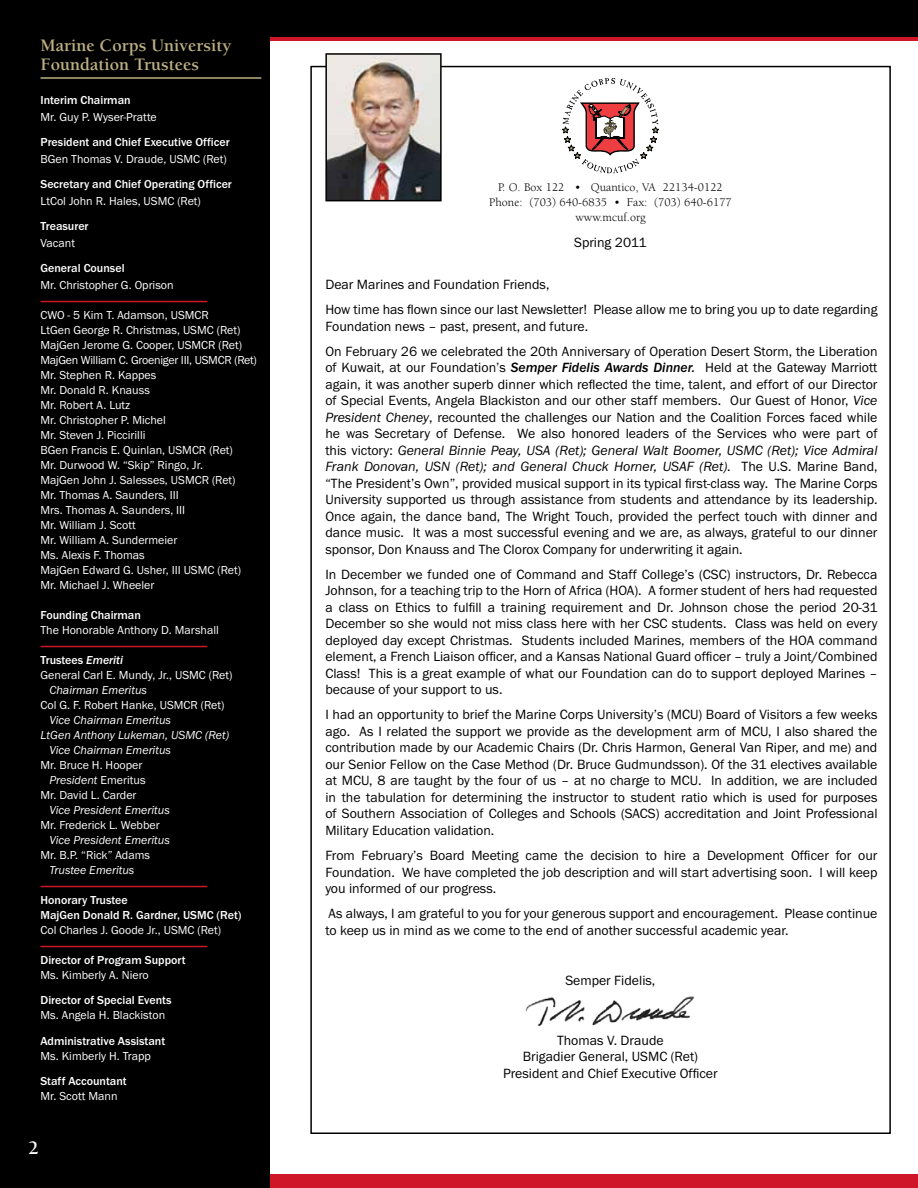
<style>
.page{position:relative;width:918px;height:1188px;background:#fff}
.page>*{position:absolute;margin:0;border:0;box-sizing:border-box;transform-origin:0 0}
.t1{font:700 19.5px "Berkeley";color:#fff}
.t2{font:700 18px/19.5px "Berkeley";color:#bcaf82}
.t3{font:13.8px/16.5px "Franklin Gothic";color:#000;text-align:justify}
.t4{font:12px/15px "Franklin Gothic";color:#fff}
.t5{font:700 12px/15px "Franklin Gothic";color:#fff}
.t6{font:italic 12px "Franklin Gothic";color:#fff}
.t7{font:12px/15px "Berkeley";color:#000;text-align:center}
.s1{font-weight:700}
.s2{font-weight:700;font-style:italic}
.s3{font-style:normal}
.s4{font-style:italic}
</style>
<div class="page">
<div style="left:0;top:0;width:918px;height:37px;background:#000"></div>
<hr style="left:0;top:37px;width:918px;height:3px;background:#ce1628">
<div style="left:0;top:0;width:270px;height:1188px;background:#000"></div>
<svg style="left:562px;top:78px;width:97px;height:95px"></svg>
<img style="left:328px;top:56px;width:111px;height:142px">
<div style="left:325px;top:53px;width:117px;height:148px;border:2px solid #000"></div>
<div style="left:270px;top:1174px;width:648px;height:14px;background:#ce1628"></div>
<img style="left:525px;top:996px;width:170px;height:31px">
<hr style="left:40px;top:77px;width:221px;height:2px;background:#bcaf82">
<hr style="left:40px;top:301px;width:167px;height:1px;background:#ce1628">
<hr style="left:40px;top:646px;width:167px;height:1px;background:#ce1628">
<hr style="left:40px;top:886px;width:167px;height:1px;background:#ce1628">
<hr style="left:40px;top:946px;width:167px;height:1px;background:#ce1628">
<h2 class="t2" style="left:40px;top:36px;width:192px">Marine Corps University<br>Foundation Trustees</h2>
<p class="t5" style="left:40px;top:93px;width:92px">Interim Chairman</p>
<p class="t4" style="left:40px;top:109px;width:118px">Mr. Guy P. Wyser-Pratte</p>
<p class="t5" style="left:40px;top:135px;width:191px">President and Chief Executive Officer</p>
<p class="t4" style="left:40px;top:151px;width:188px">BGen Thomas V. Draude, USMC (Ret)</p>
<p class="t5" style="left:40px;top:177px;width:193px">Secretary and Chief Operating Officer</p>
<p class="t4" style="left:40px;top:193px;width:162px">LtCol John R. Hales, USMC (Ret)</p>
<p class="t5" style="left:40px;top:219px;width:50px">Treasurer</p>
<p class="t4" style="left:40px;top:235px;width:36px">Vacant</p>
<p class="t5" style="left:40px;top:261px;width:86px">General Counsel</p>
<p class="t4" style="left:40px;top:277px;width:135px">Mr. Christopher G. Oprison</p>
<p class="t4" style="left:40px;top:307px;width:218px">CWO - 5 Kim T. Adamson, USMCR<br>LtGen George R. Christmas, USMC (Ret)<br>MajGen Jerome G. Cooper, USMCR (Ret)<br>MajGen William C. Groeniger III, USMCR (Ret)<br>Mr. Stephen R. Kappes<br>Mr. Donald R. Knauss<br>Mr. Robert A. Lutz<br>Mr. Christopher P. Michel<br>Mr. Steven J. Piccirilli<br>BGen Francis E. Quinlan, USMCR (Ret)<br>Mr. Durwood W. “Skip” Ringo, Jr.<br>MajGen John J. Salesses, USMCR (Ret)<br>Mr. Thomas A. Saunders, III<br>Mrs. Thomas A. Saunders, III<br>Mr. William J. Scott<br>Mr. William A. Sundermeier<br>Ms. Alexis F. Thomas<br>MajGen Edward G. Usher, III USMC (Ret)<br>Mr. Michael J. Wheeler</p>
<p class="t5" style="left:40px;top:607px;width:102px">Founding Chairman</p>
<p class="t4" style="left:40px;top:622px;width:180px">The Honorable Anthony D. Marshall</p>
<p class="t4" style="left:40px;top:652px;width:193px"><span class="s1">Trustees</span> <span class="s2">Emeriti<br></span>General Carl E. Mundy, Jr., USMC (Ret)</p>
<p class="t6" style="left:50px;top:683px;width:99px">Chairman Emeritus</p>
<p class="t4" style="left:40px;top:697px;width:185px">Col G. F. Robert Hanke, USMCR (Ret)</p>
<p class="t6" style="left:50px;top:713px;width:123px">Vice Chairman Emeritus</p>
<p class="t6" style="left:40px;top:728px;width:190px">LtGen Anthony Lukeman, USMC (Ret)</p>
<p class="t6" style="left:50px;top:743px;width:123px">Vice Chairman Emeritus</p>
<p class="t4" style="left:40px;top:757px;width:103px">Mr. Bruce H. Hooper</p>
<p class="t6" style="left:50px;top:773px;width:98px">President <span class="s3">Emeritus</span></p>
<p class="t4" style="left:40px;top:787px;width:98px">Mr. David L. Carder</p>
<p class="t6" style="left:50px;top:803px;width:122px">Vice President Emeritus</p>
<p class="t4" style="left:40px;top:817px;width:121px">Mr. Frederick L. Webber</p>
<p class="t6" style="left:50px;top:833px;width:122px">Vice President Emeritus</p>
<p class="t4" style="left:40px;top:847px;width:111px">Mr. B.P. “Rick” Adams</p>
<p class="t6" style="left:50px;top:863px;width:86px">Trustee Emeritus</p>
<p class="t5" style="left:40px;top:892px;width:203px">Honorary Trustee<br>MajGen Donald R. Gardner, USMC (Ret)</p>
<p class="t4" style="left:40px;top:922px;width:182px">Col Charles J. Goode Jr., USMC (Ret)</p>
<p class="t5" style="left:40px;top:952px;width:147px">Director of Program Support</p>
<p class="t4" style="left:40px;top:967px;width:110px">Ms. Kimberly A. Niero</p>
<p class="t5" style="left:40px;top:993px;width:133px">Director of Special Events</p>
<p class="t4" style="left:40px;top:1008px;width:126px">Ms. Angela H. Blackiston</p>
<p class="t5" style="left:40px;top:1033px;width:126px">Administrative Assistant</p>
<p class="t4" style="left:40px;top:1048px;width:112px">Ms. Kimberly H. Trapp</p>
<p class="t5" style="left:40px;top:1074px;width:88px">Staff Accountant</p>
<p class="t4" style="left:40px;top:1089px;width:79px">Mr. Scott Mann</p>
<h1 class="t1" style="left:29px;top:1138px;width:12px">2</h1>
<p class="t7" style="left:489px;top:180px;width:244px">P. O. Box 122 • Quantico, VA 22134-0122<br>Phone: (703) 640-6835 • Fax: (703) 640-6177 www.mcuf.org</p>
<p class="t3" style="left:574px;top:235px;width:74px">Spring 2011</p>
<p class="t3" style="left:325px;top:272px;width:554px;line-height:25.2px">Dear Marines and Foundation Friends,<br>How time has flown since our last Newsletter! Please allow me to bring you up to date regarding</p>
<p class="t3" style="left:325px;top:314px;width:554px;line-height:25.2px">Foundation news – past, present, and future.<br>On February 26 we celebrated the 20th Anniversary of Operation Desert Storm, the Liberation</p>
<p class="t3" style="left:325px;top:360px;width:554px">of Kuwait, at our Foundation’s <span class="s2">Semper Fidelis Awards Dinner.</span> Held at the Gateway Marriott again, it was another superb dinner which reflected the time, talent, and effort of our Director of Special Events, Angela Blackiston and our other staff members. Our Guest of Honor, <span class="s4">Vice President Cheney</span>, recounted the challenges our Nation and the Coalition Forces faced while he was Secretary of Defense. We also honored leaders of the Services who were part of this victory: <span class="s4">General Binnie Peay, USA (Ret); General Walt Boomer, USMC (Ret); Vice Admiral Frank Donovan, USN (Ret); and General Chuck Horner, USAF (Ret)</span>. The U.S. Marine Band, “The President’s Own”, provided musical support in its typical first-class way. The Marine Corps University supported us through assistance from students and attendance by its leadership.<br>Once again, the dance band, The Wright Touch, provided the perfect touch with dinner and dance music. It was a most successful evening and we are, as always, grateful to our dinner sponsor, Don Knauss and The Clorox Company for underwriting it again.</p>
<p class="t3" style="left:325px;top:566px;width:554px">In December we funded one of Command and Staff College’s (CSC) instructors, Dr. Rebecca Johnson, for a teaching trip to the Horn of Africa (HOA). A former student of hers had requested a class on Ethics to fulfill a training requirement and Dr. Johnson chose the period 20-31<br>December so she would not miss class here with her CSC students. Class was held on every deployed day except Christmas. Students included Marines, members of the HOA command element, a French Liaison officer, and a Kansas National Guard officer – truly a Joint/Combined Class! This is a great example of what our Foundation can do to support deployed Marines – because of your support to us.</p>
<p class="t3" style="left:325px;top:707px;width:554px">I had an opportunity to brief the Marine Corps University’s (MCU) Board of Visitors a few weeks ago. As I related the support we provide as the development arm of MCU, I also shared the contribution made by our Academic Chairs (Dr. Chris Harmon, General Van Riper, and me) and our Senior Fellow on the Case Method (Dr. Bruce Gudmundsson). Of the 31 electives available at MCU, 8 are taught by the four of us – at no charge to MCU. In addition, we are included in the tabulation for determining the instructor to student ratio which is used for purposes of Southern Association of Colleges and Schools (SACS) accreditation and Joint Professional Military Education validation.</p>
<p class="t3" style="left:325px;top:847px;width:554px">From February’s Board Meeting came the decision to hire a Development Officer for our Foundation. We have completed the job description and will start advertising soon. I will keep you informed of our progress.</p>
<p class="t3" style="left:325px;top:906px;width:554px">As always, I am grateful to you for your generous support and encouragement. Please continue to keep us in mind as we come to the end of another successful academic year.</p>
<p class="t3" style="left:565px;top:972px;width:91px">Semper Fidelis,</p>
<p class="t3" style="left:503px;top:1032px;width:216px;text-align:center">Thomas V. Draude<br>Brigadier General, USMC (Ret)<br>President and Chief Executive Officer</p>
</div>
